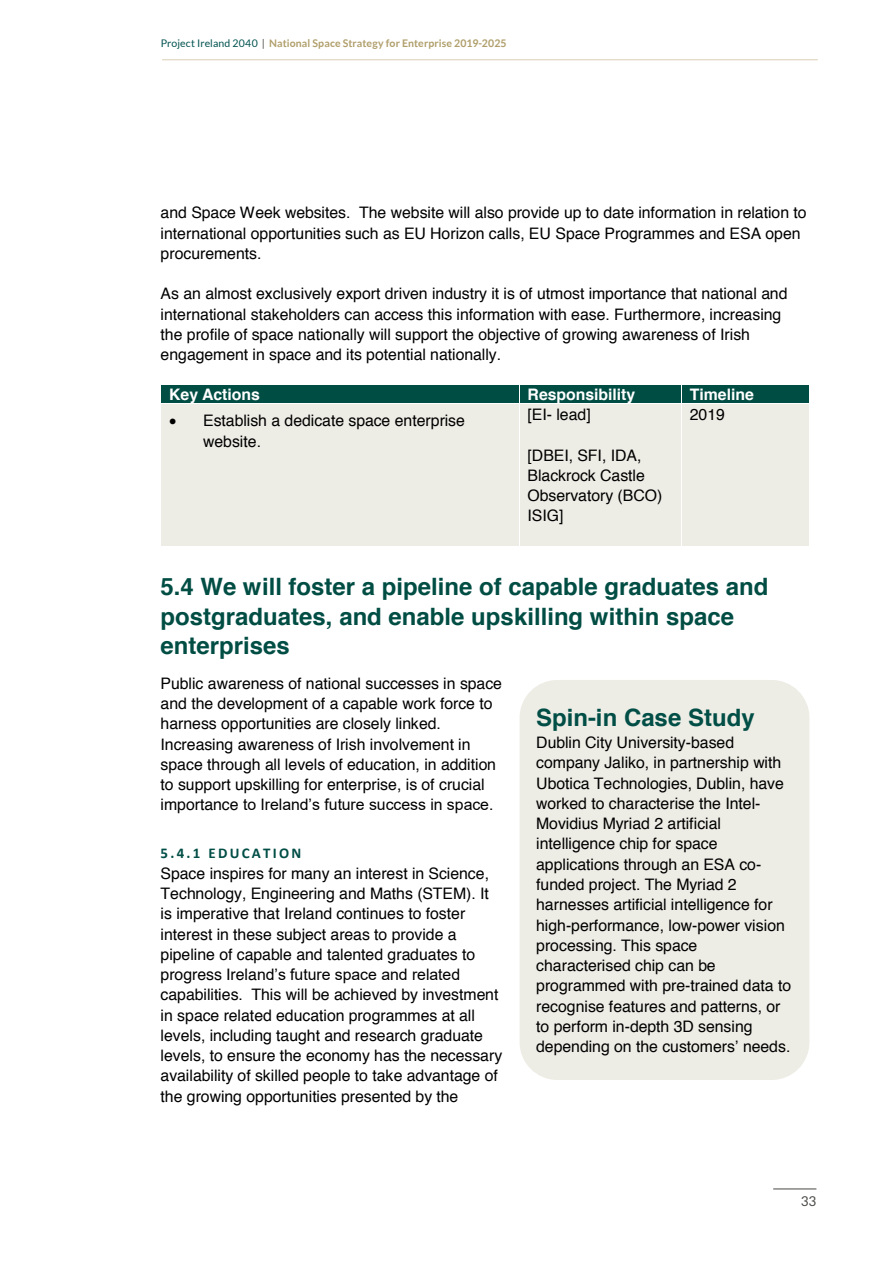
<style>
.page{position:relative;width:893px;height:1263px;background:#fff}
.page>*{position:absolute;margin:0;border:0;box-sizing:border-box;transform-origin:0 0}
.t1{font:700 24px/29.8px "Helvetica";color:#004d44}
.t2{font:700 24px "Helvetica";color:#004e46}
.t3{font:15.9px/20.2px "Helvetica";color:#000}
.t4{font:15.9px "Arial";color:#000}
.t5{font:700 15.9px "Helvetica";color:#fff}
.t6{font:700 15px "Calibri";letter-spacing:.15em;color:#004e46}
.t7{font:13.5px "Lato";color:#4a4946}
.t8{font:700 10.5px "Lato";letter-spacing:.01em;color:#b09f6b}
.s1{font-weight:400;color:#00534f}
.s2{font-weight:400;color:#4a4946}
.s3{font-family:"Helvetica"}
.s4{font-family:"Arial"}
</style>
<div class="page">
<div style="left:161px;top:385px;width:358px;height:18px;background:#004d44"></div>
<div style="left:520px;top:385px;width:161px;height:18px;background:#004d44"></div>
<div style="left:682px;top:385px;width:127px;height:18px;background:#004d44"></div>
<div style="left:161px;top:404px;width:358px;height:142px;background:#edece5"></div>
<div style="left:520px;top:404px;width:161px;height:142px;background:#edece5"></div>
<div style="left:682px;top:404px;width:127px;height:142px;background:#edece5"></div>
<hr style="left:161px;top:404px;width:1px;height:142px;background:#fff">
<div style="left:520px;top:680px;width:289px;height:400px;background:#edece5;border-radius:38px"></div>
<hr style="left:773px;top:1189px;width:43px;height:1px;background:#4a4946">
<hr style="left:162px;top:60px;width:656px;height:1px;background:#daceb1">
<p class="t8" style="left:161px;top:37px;width:347px"><span class="s1">Project Ireland 2040</span> <span class="s2">|</span> National Space Strategy for Enterprise 2019-2025</p>
<p class="t3" style="left:161px;top:203px;width:647px">and Space Week websites. The website will also provide up to date information in relation to international opportunities such as EU Horizon calls, EU Space Programmes and ESA open procurements.</p>
<p class="t3" style="left:161px;top:284px;width:628px">As an almost exclusively export driven industry it is of utmost importance that national and international stakeholders can access this information with ease. Furthermore, increasing the profile of space nationally will support the objective of growing awareness of Irish engagement in space and its potential nationally.</p>
<p class="t5" style="left:169px;top:381px;width:93px">Key Actions</p>
<p class="t5" style="left:527px;top:381px;width:109px">Responsibility</p>
<p class="t5" style="left:690px;top:381px;width:66px">Timeline</p>
<p class="t3" style="left:203px;top:411px;width:263px;text-indent:-34px">• Establish a dedicate space enterprise website.</p>
<p class="t3" style="left:527px;top:405px;width:65px">[EI- lead]</p>
<p class="t3" style="left:527px;top:445px;width:136px">[DBEI, SFI, IDA,<br>Blackrock Castle<br>Observatory (BCO)<br>ISIG]</p>
<p class="t3" style="left:690px;top:405px;width:37px">2019</p>
<h1 class="t1" style="left:161px;top:572px;width:609px">5.4 We will foster a pipeline of capable graduates and postgraduates, and enable upskilling within space enterprises</h1>
<p class="t3" style="left:161px;top:674px;width:343px">Public awareness of national successes in space and the development of a capable work force to harness opportunities are closely linked.<br>Increasing awareness of Irish involvement in space through all levels of education, in addition to support upskilling for enterprise, is of crucial</p>
<p class="t4" style="left:161px;top:794px;width:334px"><span class="s3">importance</span> to Ireland’s future success in space<span class="s3">.</span></p>
<p class="t6" style="left:161px;top:842px;width:142px">5.4.1 EDUCATION</p>
<p class="t3" style="left:161px;top:863px;width:330px">Space inspires for many an interest in Science, Technology, Engineering and Maths (STEM). It is imperative that Ireland continues to foster interest in these subject areas to provide a pipeline of capable and talented graduates to</p>
<p class="t4" style="left:161px;top:963px;width:301px"><span class="s3">progress Irela</span>nd’s future space and related</p>
<p class="t3" style="left:161px;top:985px;width:343px">capabilities. This will be achieved by investment in space related education programmes at all levels, including taught and research graduate levels, to ensure the economy has the necessary availability of skilled people to take advantage of the growing opportunities presented by the</p>
<h1 class="t2" style="left:536px;top:698px;width:220px">Spin-in Case Study</h1>
<p class="t3" style="left:536px;top:733px;width:256px">Dublin City University-based company Jaliko, in partnership with<br>Ubotica Technologies, Dublin, have worked to characterise the Intel-<br>Movidius Myriad 2 artificial intelligence chip for space applications through an ESA co&shy;funded project. The Myriad 2 harnesses artificial intelligence for high-performance, low-power vision processing. This space characterised chip can be programmed with pre-trained data to recognise features and patterns, or to perform in-depth 3D sensing depending on the customers<span class="s4">’</span> needs.</p>
<p class="t7" style="left:801px;top:1194px;width:17px">33</p>
</div>
